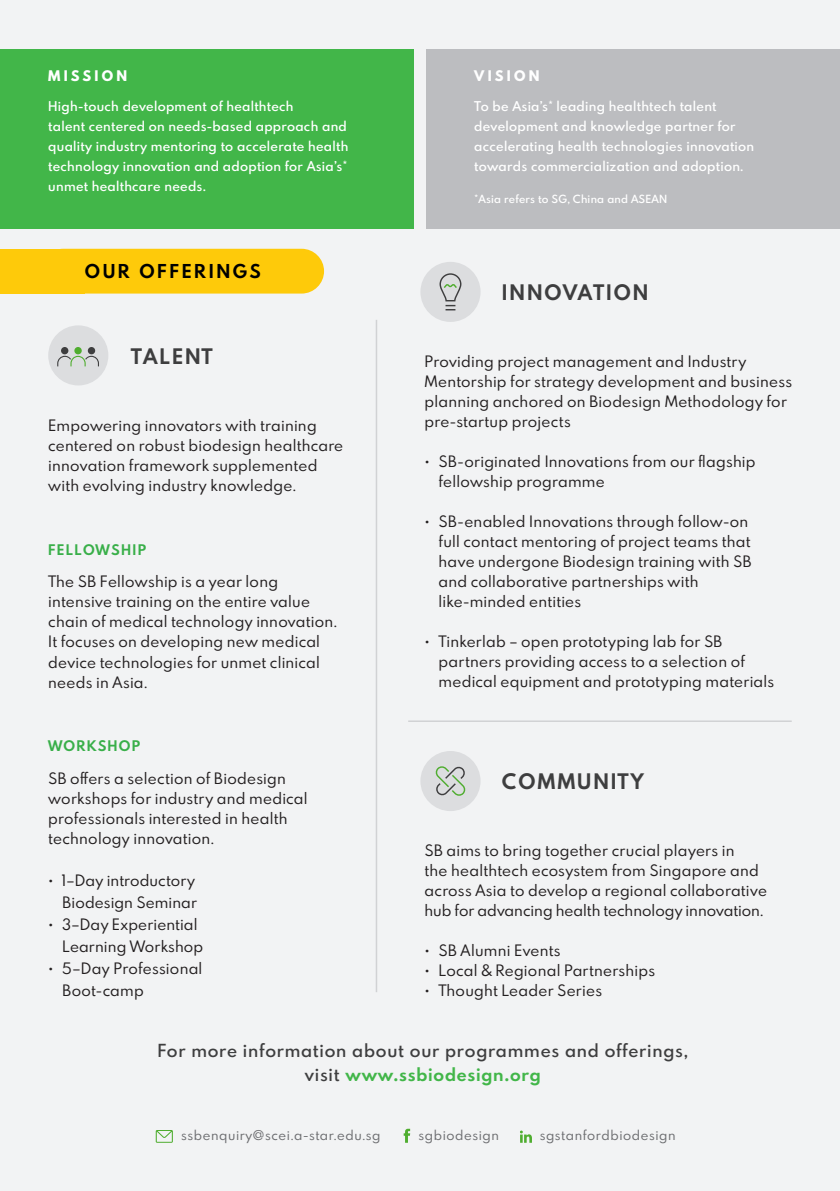
<style>
.page{position:relative;width:840px;height:1191px;background:#fff}
.page>*{position:absolute;margin:0;border:0;box-sizing:border-box;transform-origin:0 0}
.t1{font:700 19px "Spartan MB";letter-spacing:.1em;color:#3e3e3f}
.t2{font:700 17px "Spartan MB";letter-spacing:.15em;color:#000}
.t3{font:600 16px "Spartan MB";letter-spacing:.05em;color:#3e3e3f}
.t4{font:700 16px "Spartan MB";letter-spacing:.05em;color:#42b649}
.t5{font:14px/20px "Spartan MB";letter-spacing:.015em;color:#231f20}
.t6{font:700 13px "Spartan MB";letter-spacing:.1em;color:#39af49}
.t7{font:800 13px "Spartan MB";letter-spacing:.25em;color:#fff}
.t8{font:600 12px/20px "Spartan MB";letter-spacing:.025em;color:#fff}
.t9{font:12px "Spartan MB";letter-spacing:.05em;color:#6c6d70}
.t10{font:600 10px "Spartan MB";letter-spacing:.025em;color:#fff}
.s1{font-weight:600;color:#3e3e3f}
</style>
<div class="page">
<div style="left:0;top:0;width:839px;height:1191px;background:#f2f3f4"></div>
<div style="left:0;top:49px;width:414px;height:179px;background:#42b649"></div>
<div style="left:426px;top:49px;width:413px;height:179px;background:#bcbdc0"></div>
<div style="left:48px;top:325px;width:60px;height:60px;background:#dcdddf;border-radius:50%"></div>
<div style="left:61px;top:347px;width:7px;height:7px;background:#3e3e3f;border-radius:50%"></div>
<div style="left:74px;top:347px;width:8px;height:7px;background:#4fad2f;border-radius:50%"></div>
<div style="left:88px;top:347px;width:7px;height:7px;background:#3e3e3f;border-radius:50%"></div>
<svg style="left:57px;top:356px;width:42px;height:10px"></svg>
<hr style="left:375px;top:320px;width:2px;height:672px;background:#d1d2d4">
<div style="left:420px;top:262px;width:60px;height:60px;background:#dcdddf;border-radius:50%"></div>
<svg style="left:439px;top:273px;width:23px;height:38px"></svg>
<hr style="left:408px;top:720px;width:383px;height:2px;background:#d1d2d4">
<div style="left:41px;top:249px;width:283px;height:44px;background:#feca0a;border-radius:22px"></div>
<div style="left:0;top:249px;width:85px;height:44px;background:#feca0a"></div>
<svg style="left:156px;top:1130px;width:17px;height:12px"></svg>
<svg style="left:403px;top:1128px;width:7px;height:14px"></svg>
<svg style="left:520px;top:1130px;width:11px;height:12px"></svg>
<div style="left:420px;top:751px;width:60px;height:60px;background:#dcdddf;border-radius:50%"></div>
<svg style="left:435px;top:766px;width:31px;height:30px"></svg>
<p class="t7" style="left:48px;top:66px;width:80px">MISSION</p>
<p class="t7" style="left:474px;top:66px;width:67px">VISION</p>
<p class="t8" style="left:48px;top:96px;width:301px">High-touch development of healthtech<br>talent centered on needs-based approach and quality industry mentoring to accelerate health technology innovation and adoption for Asia’s* unmet healthcare needs.</p>
<p class="t8" style="left:474px;top:96px;width:281px">To be Asia’s* leading healthtech talent development and knowledge partner for accelerating health technologies innovation towards commercialization and adoption.</p>
<p class="t2" style="left:85px;top:258px;width:177px">OUR OFFERINGS</p>
<p class="t1" style="left:131px;top:341px;width:83px">TALENT</p>
<p class="t5" style="left:48px;top:415px;width:296px">Empowering innovators with training centered on robust biodesign healthcare innovation framework supplemented with evolving industry knowledge.</p>
<p class="t6" style="left:48px;top:539px;width:99px">FELLOWSHIP</p>
<p class="t5" style="left:48px;top:571px;width:290px">The SB Fellowship is a year long intensive training on the entire value chain of medical technology innovation.<br>It focuses on developing new medical device technologies for unmet clinical needs in Asia.</p>
<p class="t6" style="left:48px;top:735px;width:94px">WORKSHOP</p>
<p class="t5" style="left:48px;top:768px;width:261px">SB offers a selection of Biodesign workshops for industry and medical professionals interested in health technology innovation.</p>
<p class="t5" style="left:48px;top:869px;width:150px;line-height:22px;text-align:right">• 1–Day introductory<br>Biodesign Seminar</p>
<p class="t5" style="left:62px;top:913px;width:142px;line-height:22px;text-indent:-14px">• 3–Day Experiential<br>Learning Workshop</p>
<p class="t5" style="left:62px;top:957px;width:141px;line-height:22px;text-indent:-14px">• 5–Day Professional<br>Boot-camp</p>
<p class="t10" style="left:474px;top:191px;width:194px">*Asia refers to SG, China and ASEAN</p>
<p class="t1" style="left:501px;top:278px;width:148px">INNOVATION</p>
<p class="t5" style="left:424px;top:351px;width:369px">Providing project management and Industry Mentorship for strategy development and business planning anchored on Biodesign Methodology for pre-startup projects</p>
<p class="t5" style="left:438px;top:451px;width:318px;text-indent:-14px">• SB-originated Innovations from our flagship fellowship programme</p>
<p class="t5" style="left:438px;top:511px;width:314px;text-indent:-14px">• SB-enabled Innovations through follow-on full contact mentoring of project teams that have undergone Biodesign training with SB and collaborative partnerships with like-minded entities</p>
<p class="t5" style="left:438px;top:631px;width:337px;text-indent:-14px">• Tinkerlab – open prototyping lab for SB partners providing access to a selection of medical equipment and prototyping materials</p>
<p class="t1" style="left:501px;top:767px;width:143px">COMMUNITY</p>
<p class="t5" style="left:424px;top:840px;width:344px">SB aims to bring together crucial players in<br>the healthtech ecosystem from Singapore and across Asia to develop a regional collaborative hub for advancing health technology innovation.</p>
<p class="t5" style="left:424px;top:940px;width:137px">• SB Alumni Events</p>
<p class="t5" style="left:424px;top:960px;width:232px">• Local &amp; Regional Partnerships</p>
<p class="t5" style="left:424px;top:980px;width:179px">• Thought Leader Series</p>
<p class="t3" style="left:157px;top:1038px;width:532px">For more information about our programmes and offerings,</p>
<p class="t4" style="left:304px;top:1062px;width:237px"><span class="s1">visit</span> www.ssbiodesign.org</p>
<p class="t9" style="left:181px;top:1126px;width:201px">ssbenquiry@scei.a-star.edu.sg</p>
<p class="t9" style="left:418px;top:1126px;width:82px">sgbiodesign</p>
<p class="t9" style="left:539px;top:1126px;width:137px">sgstanfordbiodesign</p>
</div>
